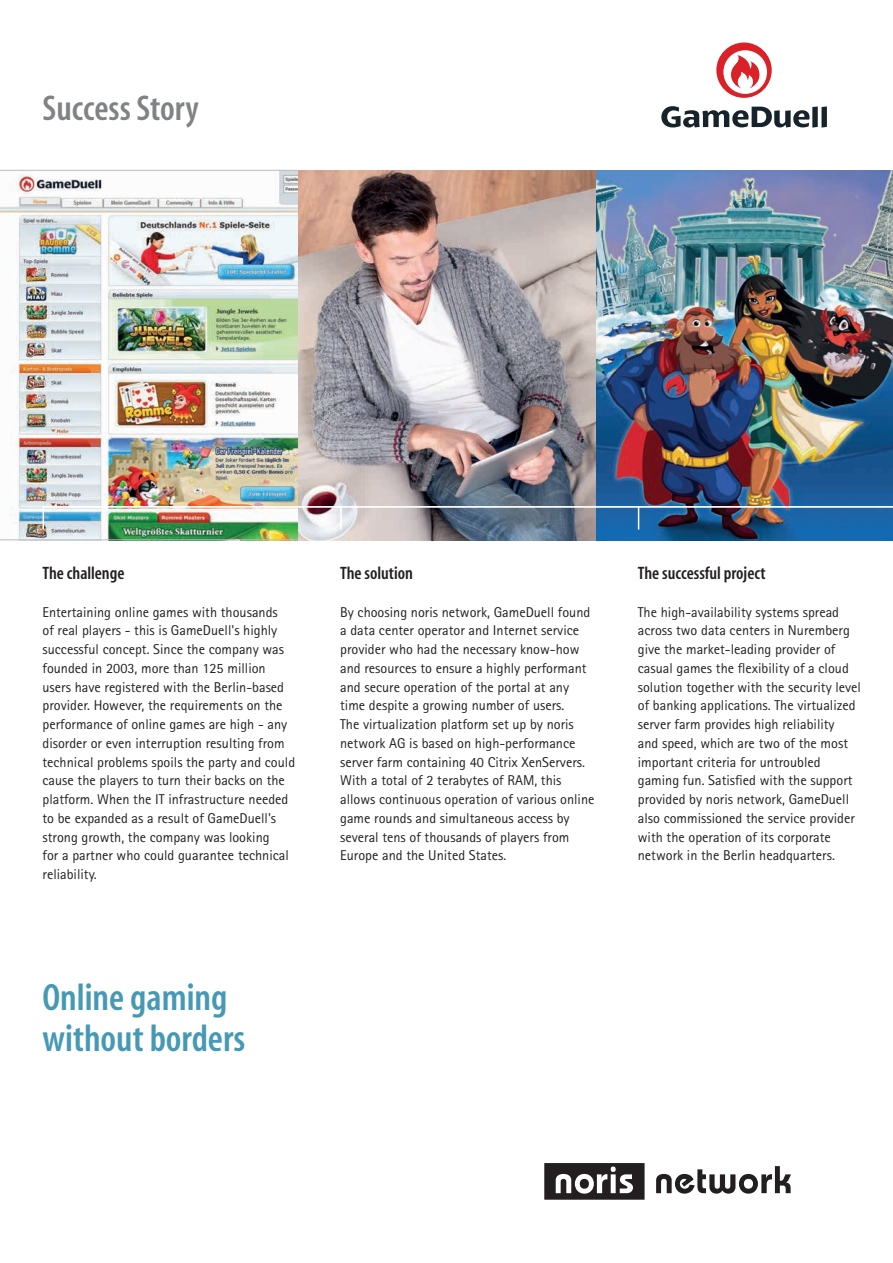
<style>
.page{position:relative;width:893px;height:1263px;background:#fff}
.page>*{position:absolute;margin:0;border:0;box-sizing:border-box;transform-origin:0 0}
.t1{font:600 condensed 38.25px/40.5px "Myriad";color:#4699b4}
.t2{font:600 condensed 36px "Myriad";color:#808285}
.t3{font:600 condensed 18px "Myriad";color:#231f20}
.t4{font:14.25px/18.8px "Agfa Rotis Sans Serif";color:#231f20}
</style>
<div class="page">
<svg style="left:656px;top:1166px;width:135px;height:27px"></svg>
<svg style="left:544px;top:1163px;width:101px;height:37px"></svg>
<svg style="left:661px;top:106px;width:166px;height:22px"></svg>
<div style="left:716px;top:43px;width:56px;height:55px;background:#da2128;border-radius:50%"></div>
<div style="left:723px;top:50px;width:44px;height:44px;background:#fff;border-radius:50%"></div>
<svg style="left:731px;top:55px;width:28px;height:33px"></svg>
<img style="left:0;top:170px;width:893px;height:370px">
<hr style="left:0;top:170px;width:298px;height:1px;background:#bcbdc0">
<hr style="left:0;top:540px;width:298px;height:1px;background:#bcbdc0">
<hr style="left:43px;top:506px;width:850px;height:2px;background:#fff">
<svg style="left:43px;top:508px;width:1px;height:21px"></svg>
<hr style="left:340px;top:506px;width:2px;height:23px;background:#fff">
<svg style="left:638px;top:508px;width:1px;height:21px"></svg>
<h2 class="t2" style="left:43px;top:90px;width:158px">Success Story</h2>
<p class="t3" style="left:43px;top:564px;width:83px">The challenge</p>
<p class="t3" style="left:340px;top:564px;width:74px">The solution</p>
<p class="t3" style="left:638px;top:564px;width:129px">The successful project</p>
<p class="t4" style="left:43px;top:602px;width:254px">Entertaining online games with thousands<br>of real players - this is GameDuell's highly successful concept. Since the company was founded in 2003, more than 125 million users have registered with the Berlin-based provider. However, the requirements on the performance of online games are high - any disorder or even interruption resulting from technical problems spoils the party and could cause the players to turn their backs on the platform. When the IT infrastructure needed to be expanded as a result of GameDuell's strong growth, the company was looking<br>for a partner who could guarantee technical reliability.</p>
<h1 class="t1" style="left:43px;top:979px;width:204px">Online gaming without borders</h1>
<p class="t4" style="left:340px;top:602px;width:256px">By choosing noris network, GameDuell found a data center operator and Internet service provider who had the necessary know-how and resources to ensure a highly performant and secure operation of the portal at any time despite a growing number of users.<br>The virtualization platform set up by noris network AG is based on high-performance server farm containing 40 Citrix XenServers.<br>With a total of 2 terabytes of RAM, this allows continuous operation of various online game rounds and simultaneous access by several tens of thousands of players from Europe and the United States.</p>
<p class="t4" style="left:638px;top:602px;width:225px">The high-availability systems spread across two data centers in Nuremberg give the market-leading provider of casual games the flexibility of a cloud solution together with the security level of banking applications. The virtualized server farm provides high reliability<br>and speed, which are two of the most important criteria for untroubled gaming fun. Satisfied with the support provided by noris network, GameDuell also commissioned the service provider with the operation of its corporate network in the Berlin headquarters.</p>
</div>
